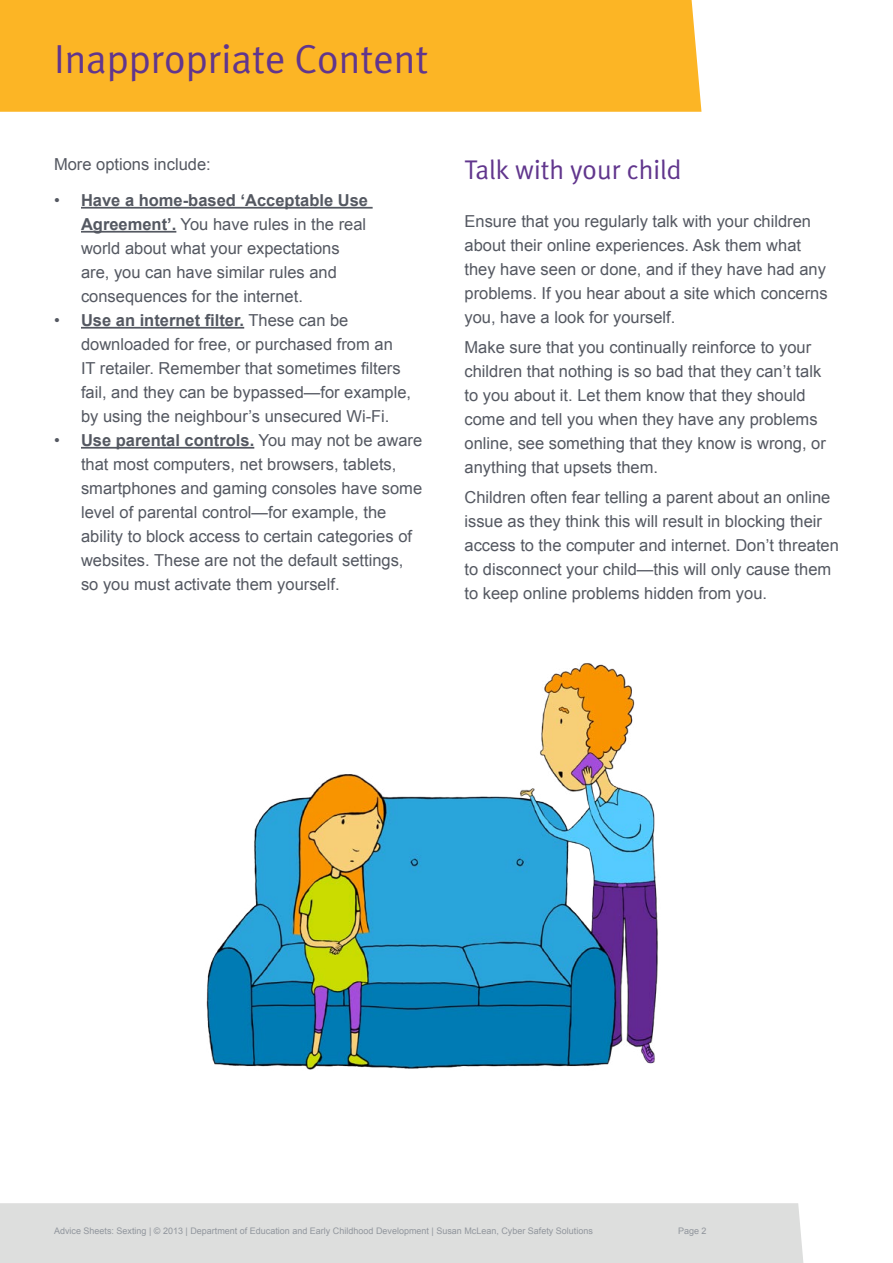
<style>
.page{position:relative;width:893px;height:1263px;background:#fff}
.page>*{position:absolute;margin:0;border:0;box-sizing:border-box;transform-origin:0 0}
.t1{font:40.5px "Meta Plus Normal";color:#61368d}
.Heading02{font:27px "Meta Plus Normal";color:#61368d}
.text_-_body{font:16.5px/24px "Arial";color:#545861}
.t2{font:9px "Arial";color:#91969d}
.s1{font-weight:700}
</style>
<div class="page">
<div style="left:0;top:1203px;width:804px;height:60px;background:#dddedd"></div>
<div style="left:0;top:0;width:701px;height:112px;background:#fcb525"></div>
<hr style="left:81px;top:207px;width:292px;height:2px;background:#545861">
<hr style="left:81px;top:231px;width:95px;height:2px;background:#545861">
<hr style="left:81px;top:327px;width:163px;height:2px;background:#545861">
<hr style="left:81px;top:447px;width:173px;height:2px;background:#545861">
<img style="left:206px;top:663px;width:452px;height:407px">
<h1 class="t1" style="left:54px;top:35px;width:376px">Inappropriate Content</h1>
<p class="text_-_body" style="left:54px;top:152px;width:158px">More options include:</p>
<p class="text_-_body" style="left:81px;top:188px;width:289px;text-indent:-27px">• <span class="s1">Have a home-based ‘Acceptable Use Agreement’.</span> You have rules in the real world about what your expectations are, you can have similar rules and consequences for the internet.</p>
<p class="text_-_body" style="left:81px;top:308px;width:332px;text-indent:-27px">• <span class="s1">Use an internet filter.</span> These can be downloaded for free, or purchased from an IT retailer. Remember that sometimes filters fail, and they can be bypassed—for example, by using the neighbour’s unsecured Wi-Fi.</p>
<p class="text_-_body" style="left:81px;top:428px;width:343px;text-indent:-27px">• <span class="s1">Use parental controls.</span> You may not be aware that most computers, net browsers, tablets, smartphones and gaming consoles have some level of parental control—for example, the ability to block access to certain categories of websites. These are not the default settings, so you must activate them yourself.</p>
<p class="Heading02" style="left:464px;top:154px;width:218px">Talk with your child</p>
<p class="text_-_body" style="left:464px;top:210px;width:365px">Ensure that you regularly talk with your children about their online experiences. Ask them what they have seen or done, and if they have had any problems. If you hear about a site which concerns you, have a look for yourself.</p>
<p class="text_-_body" style="left:464px;top:336px;width:363px">Make sure that you continually reinforce to your children that nothing is so bad that they can’t talk to you about it. Let them know that they should come and tell you when they have any problems online, see something that they know is wrong, or anything that upsets them.</p>
<p class="text_-_body" style="left:464px;top:486px;width:376px">Children often fear telling a parent about an online issue as they think this will result in blocking their access to the computer and internet. Don’t threaten to disconnect your child—this will only cause them to keep online problems hidden from you.</p>
<p class="t2" style="left:54px;top:1224px;width:540px">Advice Sheets: Sexting | © 2013 | Department of Education and Early Childhood Development | Susan McLean, Cyber Safety Solutions</p>
<p class="t2" style="left:678px;top:1224px;width:30px">Page 2</p>
</div>
